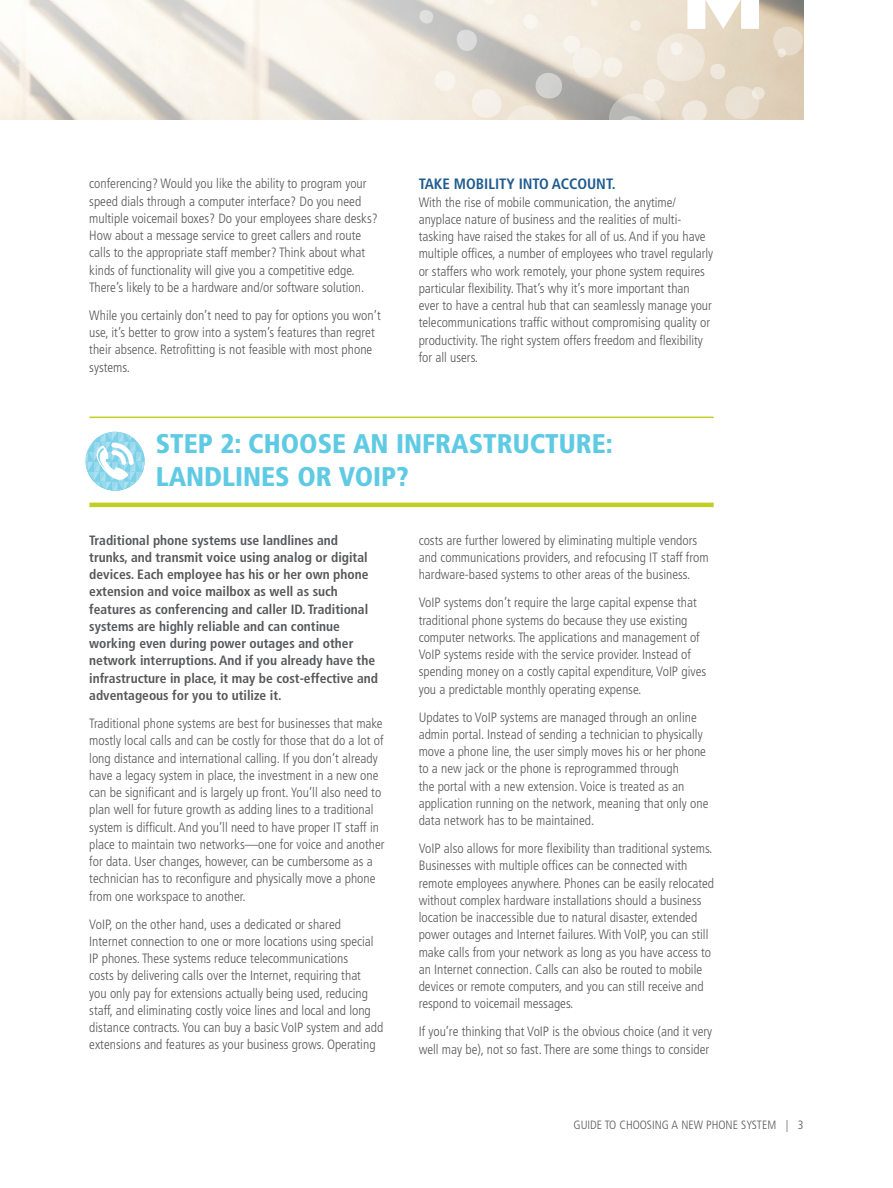
<style>
.page{position:relative;width:893px;height:1188px;background:#fff}
.page>*{position:absolute;margin:0;border:0;box-sizing:border-box;transform-origin:0 0}
.Quote_Callout_Body{font:900 condensed 27px/32.4px "Frutiger";color:#5fcae3}
.Heading___H2{font:700 condensed 15px "Frutiger";color:#1e5b8f}
.Primary_Body___space{font:300 condensed 13.5px/17.2px "Frutiger";color:#57585a}
.Primary_Body___space-2{font:700 condensed 13.5px/17.2px "Frutiger";color:#57585a}
.Footer__RIGHT{font:300 condensed 12px "Frutiger";color:#57585a}
</style>
<div class="page">
<img style="left:0;top:0;width:360px;height:120px">
<svg style="left:360px;top:0;width:444px;height:120px;background:#e4ddd0"></svg>
<svg style="left:86px;top:432px;width:59px;height:59px"></svg>
<hr style="left:89px;top:417px;width:625px;height:1px;background:#c1ce23">
<hr style="left:89px;top:503px;width:625px;height:4px;background:#c1ce23">
<p class="Primary_Body___space" style="left:89px;top:175px;width:290px">conferencing? Would you like the ability to program your speed dials through a computer interface? Do you need multiple voicemail boxes? Do your employees share desks?<br>How about a message service to greet callers and route calls to the appropriate staff member? Think about what kinds of functionality will give you a competitive edge.<br>There’s likely to be a hardware and/or software solution.</p>
<p class="Primary_Body___space" style="left:89px;top:307px;width:293px">While you certainly don’t need to pay for options you won’t use, it’s better to grow into a system’s features than regret their absence. Retrofitting is not feasible with most phone systems.</p>
<p class="Heading___H2" style="left:419px;top:175px;width:198px">TAKE MOBILITY INTO ACCOUNT.</p>
<p class="Primary_Body___space" style="left:419px;top:194px;width:296px">With the rise of mobile communication, the anytime/ anyplace nature of business and the realities of multi&shy;tasking have raised the stakes for all of us. And if you have multiple offices, a number of employees who travel regularly or staffers who work remotely, your phone system requires particular flexibility. That’s why it’s more important than ever to have a central hub that can seamlessly manage your telecommunications traffic without compromising quality or productivity. The right system offers freedom and flexibility for all users.</p>
<p class="Quote_Callout_Body" style="left:156px;top:428px;width:459px">STEP 2: CHOOSE AN INFRASTRUCTURE:<br>LANDLINES OR VOIP?</p>
<p class="Primary_Body___space-2" style="left:89px;top:531px;width:290px">Traditional phone systems use landlines and trunks, and transmit voice using analog or digital devices. Each employee has his or her own phone extension and voice mailbox as well as such features as conferencing and caller ID. Traditional systems are highly reliable and can continue working even during power outages and other network interruptions. And if you already have the infrastructure in place, it may be cost-effective and adventageous for you to utilize it.</p>
<p class="Primary_Body___space" style="left:89px;top:715px;width:297px">Traditional phone systems are best for businesses that make mostly local calls and can be costly for those that do a lot of long distance and international calling. If you don’t already have a legacy system in place, the investment in a new one can be significant and is largely up front. You’ll also need to plan well for future growth as adding lines to a traditional system is difficult. And you’ll need to have proper IT staff in place to maintain two networks—one for voice and another for data. User changes, however, can be cumbersome as a technician has to reconfigure and physically move a phone from one workspace to another.</p>
<p class="Primary_Body___space" style="left:89px;top:915px;width:295px">VoIP, on the other hand, uses a dedicated or shared<br>Internet connection to one or more locations using special IP phones. These systems reduce telecommunications<br>costs by delivering calls over the Internet, requiring that<br>you only pay for extensions actually being used, reducing staff, and eliminating costly voice lines and local and long distance contracts. You can buy a basic VoIP system and add extensions and features as your business grows. Operating</p>
<p class="Primary_Body___space" style="left:419px;top:532px;width:292px">costs are further lowered by eliminating multiple vendors and communications providers, and refocusing IT staff from hardware-based systems to other areas of the business.</p>
<p class="Primary_Body___space" style="left:419px;top:594px;width:289px">VoIP systems don’t require the large capital expense that traditional phone systems do because they use existing computer networks. The applications and management of VoIP systems reside with the service provider. Instead of spending money on a costly capital expenditure, VoIP gives you a predictable monthly operating expense.</p>
<p class="Primary_Body___space" style="left:419px;top:708px;width:291px">Updates to VoIP systems are managed through an online admin portal. Instead of sending a technician to physically move a phone line, the user simply moves his or her phone to a new jack or the phone is reprogrammed through<br>the portal with a new extension. Voice is treated as an application running on the network, meaning that only one data network has to be maintained.</p>
<p class="Primary_Body___space" style="left:419px;top:840px;width:297px">VoIP also allows for more flexibility than traditional systems.<br>Businesses with multiple offices can be connected with remote employees anywhere. Phones can be easily relocated without complex hardware installations should a business location be inaccessible due to natural disaster, extended power outages and Internet failures. With VoIP, you can still make calls from your network as long as you have access to an Internet connection. Calls can also be routed to mobile devices or remote computers, and you can still receive and respond to voicemail messages.</p>
<p class="Primary_Body___space" style="left:419px;top:1023px;width:295px">If you’re thinking that VoIP is the obvious choice (and it very well may be), not so fast. There are some things to consider</p>
<p class="Footer__RIGHT" style="left:574px;top:1118px;width:232px">GUIDE TO CHOOSING A NEW PHONE SYSTEM | 3</p>
</div>
